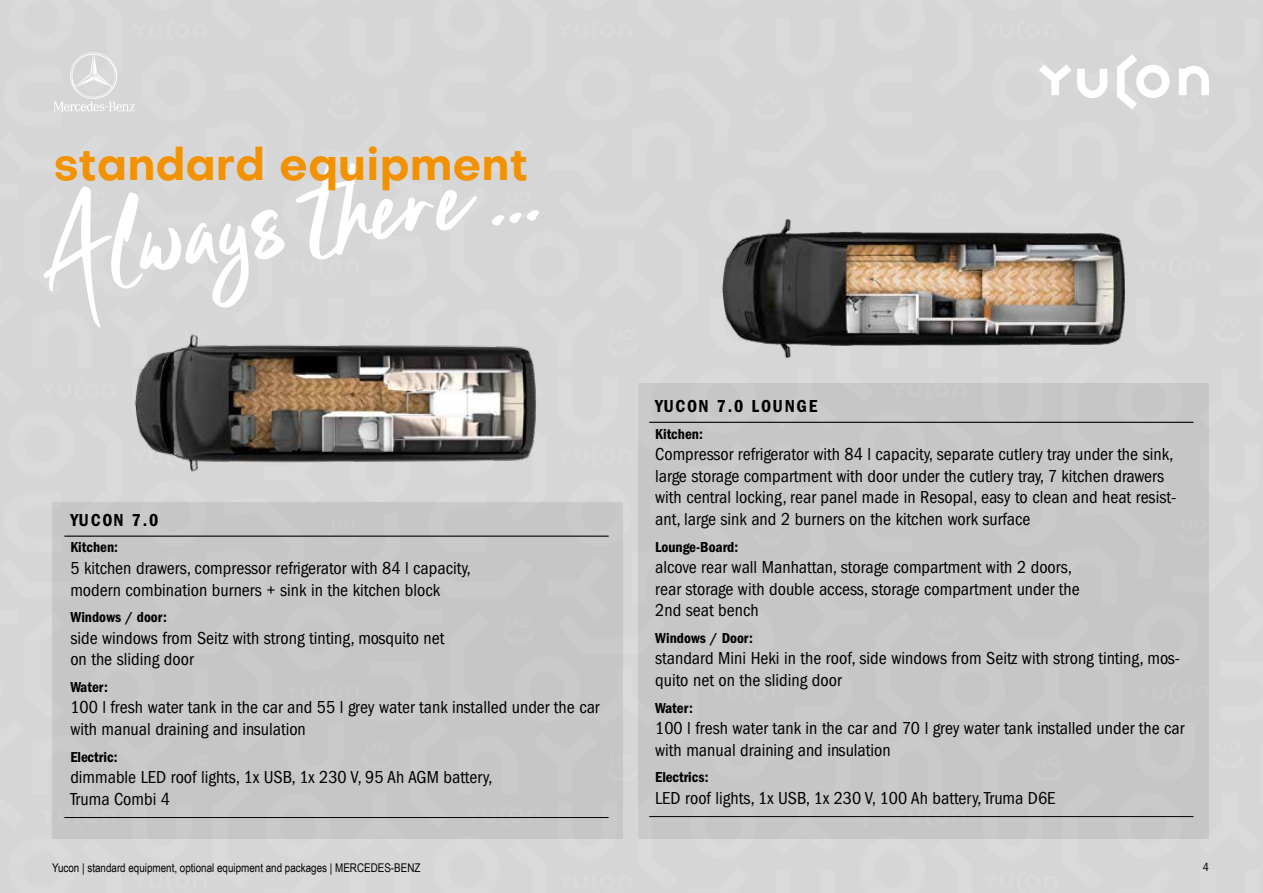
<style>
.page{position:relative;width:1263px;height:893px;background:#fff}
.page>*{position:absolute;margin:0;border:0;box-sizing:border-box;transform-origin:0 0}
.t1{font:105px "Clattering";color:#fff}
.t2{font:700 45px "Objectivity";color:#f39200}
.t3{font:condensed 18px/21.6px "Franklin Gothic LT Pro";color:#000}
.t4{font:18px "Franklin Gothic LT Pro Cn Dm";letter-spacing:.1em;color:#000}
.t5{font:15px "Franklin Gothic LT Pro Cn Dm";color:#000}
.t6{font:12px "Arial Narrow";color:#000}
.t7{font:condensed 12px "Franklin Gothic LT Pro";color:#000}
</style>
<div class="page">
<svg style="left:1077px;top:69px;width:30px;height:29px"></svg>
<svg style="left:1039px;top:64px;width:32px;height:31px"></svg>
<svg style="left:1117px;top:54px;width:52px;height:56px"></svg>
<svg style="left:1179px;top:66px;width:30px;height:29px"></svg>
<svg style="left:54px;top:52px;width:81px;height:61px;background:#dbdbdb"></svg>
<div style="left:638px;top:384px;width:571px;height:455px;background:#c6c6c6"></div>
<hr style="left:649px;top:422px;width:544px;height:1px;background:#000">
<hr style="left:649px;top:816px;width:544px;height:1px;background:#000">
<div style="left:52px;top:502px;width:570px;height:337px;background:#c6c6c6"></div>
<hr style="left:64px;top:536px;width:545px;height:1px;background:#000">
<hr style="left:64px;top:817px;width:545px;height:1px;background:#000">
<img style="left:723px;top:219px;width:402px;height:140px">
<img style="left:125px;top:327px;width:423px;height:149px">
<h2 class="t2" style="left:54px;top:132px;width:476px">standard equipment</h2>
<h1 class="t1" style="left:32px;top:188px;width:505px;rotate:-8deg">Always there ...</h1>
<p class="t4" style="left:70px;top:510px;width:90px">YUCON 7.0</p>
<p class="t5" style="left:70px;top:539px;width:49px">Kitchen:</p>
<p class="t3" style="left:70px;top:557px;width:402px">5 kitchen drawers, compressor refrigerator with 84 l capacity, modern combination burners + sink in the kitchen block</p>
<p class="t5" style="left:70px;top:609px;width:98px">Windows / door:</p>
<p class="t3" style="left:70px;top:627px;width:375px">side windows from Seitz with strong tinting, mosquito net on the sliding door</p>
<p class="t5" style="left:70px;top:678px;width:39px">Water:</p>
<p class="t3" style="left:70px;top:697px;width:531px">100 l fresh water tank in the car and 55 l grey water tank installed under the car with manual draining and insulation</p>
<p class="t5" style="left:70px;top:748px;width:49px">Electric:</p>
<p class="t3" style="left:70px;top:767px;width:424px">dimmable LED roof lights, 1x USB, 1x 230 V, 95 Ah AGM battery,<br>Truma Combi 4</p>
<p class="t4" style="left:655px;top:396px;width:164px">YUCON 7.0 LOUNGE</p>
<p class="t5" style="left:655px;top:425px;width:49px">Kitchen:</p>
<p class="t3" style="left:655px;top:444px;width:523px">Compressor refrigerator with 84 l capacity, separate cutlery tray under the sink, large storage compartment with door under the cutlery tray, 7 kitchen drawers with central locking, rear panel made in Resopal, easy to clean and heat resist&shy;ant, large sink and 2 burners on the kitchen work surface</p>
<p class="t5" style="left:655px;top:538px;width:84px">Lounge-Board:</p>
<p class="t3" style="left:655px;top:556px;width:426px">alcove rear wall Manhattan, storage compartment with 2 doors, rear storage with double access, storage compartment under the<br>2nd seat bench</p>
<p class="t5" style="left:655px;top:629px;width:99px">Windows / Door:</p>
<p class="t3" style="left:655px;top:648px;width:526px">standard Mini Heki in the roof, side windows from Seitz with strong tinting, mos&shy;quito net on the sliding door</p>
<p class="t5" style="left:655px;top:699px;width:39px">Water:</p>
<p class="t3" style="left:655px;top:717px;width:531px">100 l fresh water tank in the car and 70 l grey water tank installed under the car with manual draining and insulation</p>
<p class="t5" style="left:655px;top:769px;width:55px">Electrics:</p>
<p class="t3" style="left:655px;top:787px;width:402px">LED roof lights, 1x USB, 1x 230 V, 100 Ah battery, Truma D6E</p>
<p class="t6" style="left:52px;top:859px;width:370px">Yucon | standard equipment, optional equipment and packages | MERCEDES-BENZ</p>
<p class="t7" style="left:1203px;top:860px;width:8px">4</p>
</div>
